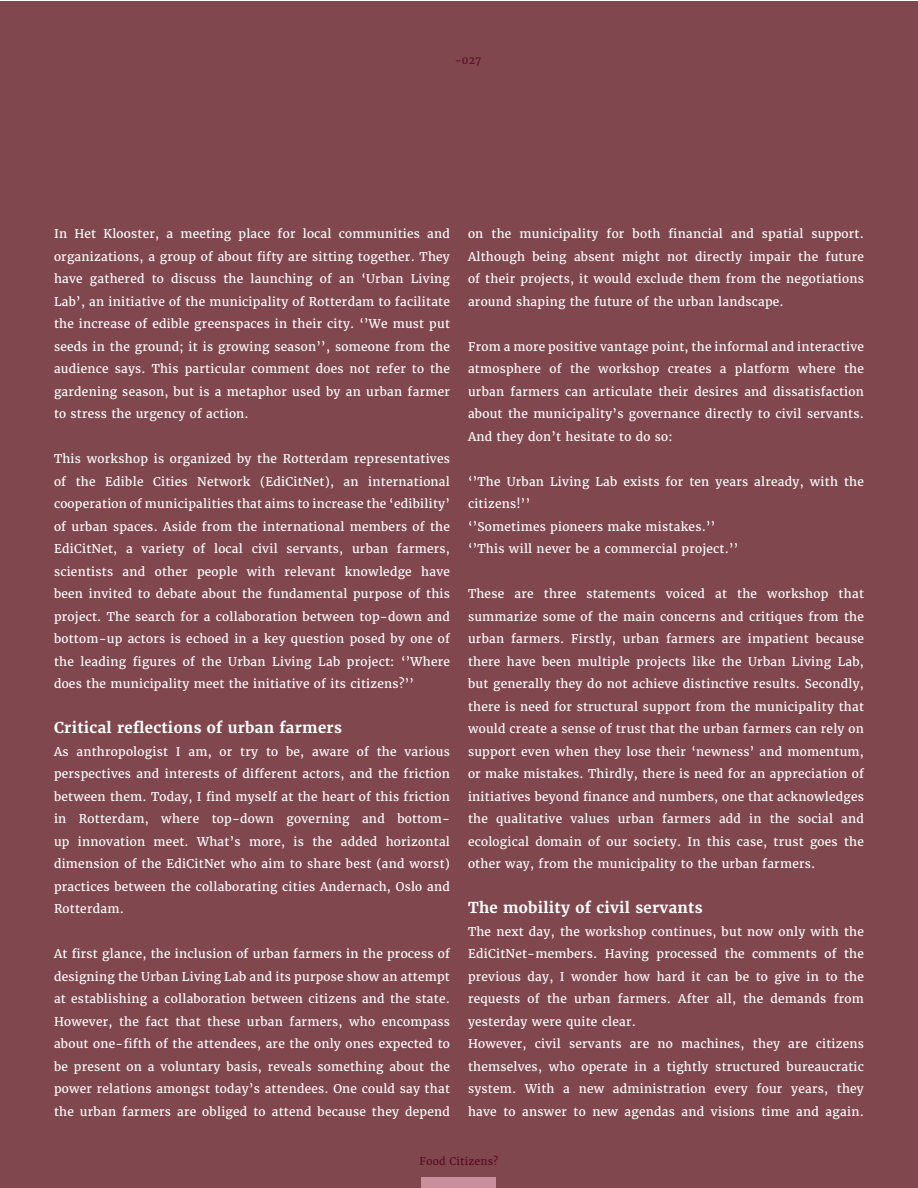
<style>
.page{position:relative;width:918px;height:1188px;background:#fff}
.page>*{position:absolute;margin:0;border:0;box-sizing:border-box;transform-origin:0 0}
.t1{font:700 15px "Merriweather";letter-spacing:.02em;color:#fff}
.t2{font:12px/22.5px "Merriweather";letter-spacing:.02em;color:#fff;text-align:justify}
.t3{font:10.5px "Merriweather";letter-spacing:.02em;color:#5b0925}
</style>
<div class="page">
<div style="left:0;top:1px;width:918px;height:1187px;background:#80484e"></div>
<div style="left:422px;top:1177px;width:74px;height:11px;background:#ca8f9c"></div>
<p class="t3" style="left:455px;top:54px;width:28px">-027</p>
<p class="t2" style="left:54px;top:223px;width:398px">In Het Klooster, a meeting place for local communities and organizations, a group of about fifty are sitting together. They have gathered to discuss the launching of an ‘Urban Living Lab’, an initiative of the municipality of Rotterdam to facilitate the increase of edible greenspaces in their city. ‘’We must put seeds in the ground; it is growing season’’, someone from the audience says. This particular comment does not refer to the gardening season, but is a metaphor used by an urban farmer to stress the urgency of action.</p>
<p class="t2" style="left:54px;top:448px;width:398px">This workshop is organized by the Rotterdam representatives of the Edible Cities Network (EdiCitNet), an international cooperation of municipalities that aims to increase the ‘edibility’ of urban spaces. Aside from the international members of the EdiCitNet, a variety of local civil servants, urban farmers, scientists and other people with relevant knowledge have been invited to debate about the fundamental purpose of this project. The search for a collaboration between top-down and bottom-up actors is echoed in a key question posed by one of the leading figures of the Urban Living Lab project: ‘’Where does the municipality meet the initiative of its citizens?’’</p>
<p class="t1" style="left:54px;top:718px;width:289px">Critical reflections of urban farmers</p>
<p class="t2" style="left:54px;top:740px;width:397px">As anthropologist I am, or try to be, aware of the various perspectives and interests of different actors, and the friction between them. Today, I find myself at the heart of this friction in Rotterdam, where top-down governing and bottom&shy;up innovation meet. What’s more, is the added horizontal dimension of the EdiCitNet who aim to share best (and worst) practices between the collaborating cities Andernach, Oslo and Rotterdam.</p>
<p class="t2" style="left:54px;top:943px;width:397px">At first glance, the inclusion of urban farmers in the process of designing the Urban Living Lab and its purpose show an attempt at establishing a collaboration between citizens and the state.<br>However, the fact that these urban farmers, who encompass about one-fifth of the attendees, are the only ones expected to be present on a voluntary basis, reveals something about the power relations amongst today’s attendees. One could say that the urban farmers are obliged to attend because they depend</p>
<p class="t2" style="left:468px;top:223px;width:398px">on the municipality for both financial and spatial support.<br>Although being absent might not directly impair the future of their projects, it would exclude them from the negotiations around shaping the future of the urban landscape.</p>
<p class="t2" style="left:468px;top:335px;width:398px">From a more positive vantage point, the informal and interactive atmosphere of the workshop creates a platform where the urban farmers can articulate their desires and dissatisfaction about the municipality’s governance directly to civil servants.<br>And they don’t hesitate to do so:</p>
<p class="t2" style="left:468px;top:470px;width:397px;text-align:left">‘’The Urban Living Lab exists for ten years already, with the citizens!’’<br>‘’Sometimes pioneers make mistakes.’’<br>‘’This will never be a commercial project.’’</p>
<p class="t2" style="left:468px;top:583px;width:398px">These are three statements voiced at the workshop that summarize some of the main concerns and critiques from the urban farmers. Firstly, urban farmers are impatient because there have been multiple projects like the Urban Living Lab, but generally they do not achieve distinctive results. Secondly, there is need for structural support from the municipality that would create a sense of trust that the urban farmers can rely on support even when they lose their ‘newness’ and momentum, or make mistakes. Thirdly, there is need for an appreciation of initiatives beyond finance and numbers, one that acknowledges the qualitative values urban farmers add in the social and ecological domain of our society. In this case, trust goes the other way, from the municipality to the urban farmers.</p>
<p class="t1" style="left:468px;top:898px;width:236px">The mobility of civil servants</p>
<p class="t2" style="left:468px;top:920px;width:398px;text-align:left">The next day, the workshop continues, but now only with the EdiCitNet-members. Having processed the comments of the previous day, I wonder how hard it can be to give in to the requests of the urban farmers. After all, the demands from yesterday were quite clear.<br>However, civil servants are no machines, they are citizens themselves, who operate in a tightly structured bureaucratic system. With a new administration every four years, they have to answer to new agendas and visions time and again.</p>
<p class="t3" style="left:420px;top:1155px;width:80px">Food Citizens?</p>
</div>
